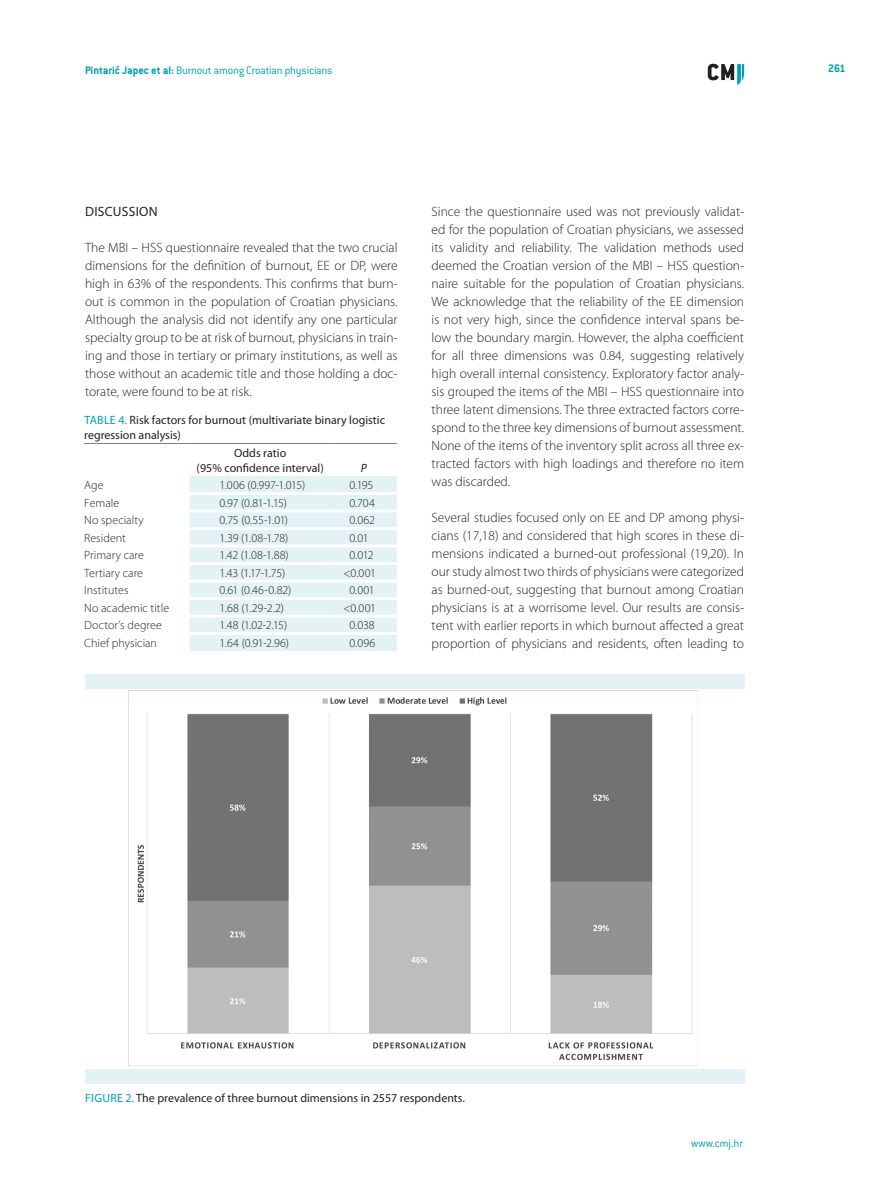
<style>
.page{position:relative;width:893px;height:1191px;background:#fff}
.page>*{position:absolute;margin:0;border:0;box-sizing:border-box;transform-origin:0 0}
.t1{font:300 13.5px/18px "Myriad Pro";color:#231f20;text-align:justify}
.t2{font:13.5px "Myriad Pro";letter-spacing:.02em;color:#231f20}
.t3{font:300 12px "Myriad Pro";letter-spacing:.005em;color:#231f20}
.t4{font:12px/15px "Myriad Pro";color:#231f20}
.t5{font:300 12px "ITC Conduit LTCE";letter-spacing:-.015em;color:#009fb4}
.t6{font:12px "Myriad Pro";letter-spacing:.02em;color:#009fb4}
.t7{font:700 12px "ITC Conduit LTCE";color:#009fb4}
.t8{font:italic 12px "Myriad Pro";color:#231f20}
.s1{font-weight:700}
.s2{color:#009fb4}
</style>
<div class="page">
<svg style="left:708px;top:64px;width:36px;height:21px"></svg>
<div style="left:190px;top:476px;width:207px;height:175px;background:#e2f2f5"></div>
<hr style="left:190px;top:492px;width:141px;height:3px;background:#fff">
<hr style="left:331px;top:492px;width:66px;height:3px;background:#fff">
<hr style="left:190px;top:509px;width:141px;height:3px;background:#fff">
<hr style="left:331px;top:509px;width:66px;height:3px;background:#fff">
<hr style="left:190px;top:527px;width:141px;height:3px;background:#fff">
<hr style="left:331px;top:527px;width:66px;height:3px;background:#fff">
<hr style="left:190px;top:544px;width:141px;height:3px;background:#fff">
<hr style="left:331px;top:544px;width:66px;height:3px;background:#fff">
<hr style="left:190px;top:562px;width:141px;height:3px;background:#fff">
<hr style="left:331px;top:562px;width:66px;height:3px;background:#fff">
<hr style="left:190px;top:579px;width:141px;height:3px;background:#fff">
<hr style="left:331px;top:579px;width:66px;height:3px;background:#fff">
<hr style="left:190px;top:597px;width:141px;height:3px;background:#fff">
<hr style="left:331px;top:597px;width:66px;height:3px;background:#fff">
<hr style="left:190px;top:614px;width:141px;height:3px;background:#fff">
<hr style="left:331px;top:614px;width:66px;height:3px;background:#fff">
<hr style="left:190px;top:632px;width:141px;height:3px;background:#fff">
<hr style="left:331px;top:632px;width:66px;height:3px;background:#fff">
<hr style="left:84px;top:443px;width:106px;height:1px;background:#7f7f7f">
<hr style="left:190px;top:443px;width:141px;height:1px;background:#7f7f7f">
<hr style="left:331px;top:443px;width:66px;height:1px;background:#7f7f7f">
<img style="left:129px;top:690px;width:569px;height:375px">
<div style="left:85px;top:673px;width:659px;height:15px;background:#e2f2f5"></div>
<div style="left:85px;top:1069px;width:659px;height:15px;background:#e2f2f5"></div>
<p class="t5" style="left:85px;top:63px;width:249px"><span class="s1">Pintarić Japec et al:</span> Burnout among Croatian physicians</p>
<p class="t7" style="left:828px;top:61px;width:19px">261</p>
<p class="t2" style="left:85px;top:203px;width:74px">DISCUSSION</p>
<p class="t1" style="left:85px;top:238px;width:314px">The MBI – HSS questionnaire revealed that the two crucial dimensions for the definition of burnout, EE or DP, were high in 63% of the respondents. This confirms that burn&shy;out is common in the population of Croatian physicians.<br>Although the analysis did not identify any one particular specialty group to be at risk of burnout, physicians in train&shy;ing and those in tertiary or primary institutions, as well as those without an academic title and those holding a doc&shy;torate, were found to be at risk.</p>
<p class="t4" style="left:84px;top:412px;width:302px;text-indent:34px"><span class="s2">4.</span> Risk factors for burnout (multivariate binary logistic regression analysis)</p>
<p class="t4" style="left:197px;top:445px;width:129px;text-align:center">Odds ratio<br>(95% confidence interval)</p>
<p class="t6" style="left:84px;top:413px;width:20px">Table</p>
<p class="t8" style="left:361px;top:460px;width:8px">P</p>
<p class="t3" style="left:84px;top:478px;width:21px">Age</p>
<p class="t3" style="left:219px;top:478px;width:87px">1.006 (0.997-1.015)</p>
<p class="t3" style="left:349px;top:478px;width:26px">0.195</p>
<p class="t3" style="left:84px;top:495px;width:37px">Female</p>
<p class="t3" style="left:219px;top:495px;width:69px">0.97 (0.81-1.15)</p>
<p class="t3" style="left:349px;top:495px;width:27px">0.704</p>
<p class="t3" style="left:84px;top:513px;width:61px">No specialty</p>
<p class="t3" style="left:219px;top:513px;width:70px">0.75 (0.55-1.01)</p>
<p class="t3" style="left:349px;top:513px;width:27px">0.062</p>
<p class="t3" style="left:84px;top:530px;width:43px">Resident</p>
<p class="t3" style="left:219px;top:530px;width:70px">1.39 (1.08-1.78)</p>
<p class="t3" style="left:349px;top:530px;width:21px">0.01</p>
<p class="t3" style="left:84px;top:548px;width:61px">Primary care</p>
<p class="t3" style="left:219px;top:548px;width:71px">1.42 (1.08-1.88)</p>
<p class="t3" style="left:349px;top:548px;width:26px">0.012</p>
<p class="t3" style="left:84px;top:565px;width:60px">Tertiary care</p>
<p class="t3" style="left:219px;top:565px;width:67px">1.43 (1.17-1.75)</p>
<p class="t3" style="left:343px;top:565px;width:34px">&lt;0.001</p>
<p class="t3" style="left:84px;top:583px;width:46px">Institutes</p>
<p class="t3" style="left:219px;top:583px;width:73px">0.61 (0.46-0.82)</p>
<p class="t3" style="left:349px;top:583px;width:27px">0.001</p>
<p class="t3" style="left:84px;top:600px;width:86px">No academic title</p>
<p class="t3" style="left:219px;top:600px;width:66px">1.68 (1.29-2.2)</p>
<p class="t3" style="left:343px;top:600px;width:34px">&lt;0.001</p>
<p class="t3" style="left:84px;top:618px;width:79px">Doctor’s degree</p>
<p class="t3" style="left:219px;top:618px;width:69px">1.48 (1.02-2.15)</p>
<p class="t3" style="left:349px;top:618px;width:27px">0.038</p>
<p class="t3" style="left:84px;top:635px;width:74px">Chief physician</p>
<p class="t3" style="left:219px;top:635px;width:71px">1.64 (0.91-2.96)</p>
<p class="t3" style="left:349px;top:635px;width:27px">0.096</p>
<p class="t1" style="left:432px;top:202px;width:314px">Since the questionnaire used was not previously validat&shy;ed for the population of Croatian physicians, we assessed its validity and reliability. The validation methods used deemed the Croatian version of the MBI – HSS question&shy;naire suitable for the population of Croatian physicians.<br>We acknowledge that the reliability of the EE dimension is not very high, since the confidence interval spans be&shy;low the boundary margin. However, the alpha coefficient for all three dimensions was 0.84, suggesting relatively high overall internal consistency. Exploratory factor analy&shy;sis grouped the items of the MBI – HSS questionnaire into three latent dimensions. The three extracted factors corre&shy;spond to the three key dimensions of burnout assessment.<br>None of the items of the inventory split across all three ex&shy;tracted factors with high loadings and therefore no item was discarded.</p>
<p class="t1" style="left:432px;top:508px;width:314px">Several studies focused only on EE and DP among physi&shy;cians (17,18) and considered that high scores in these di&shy;mensions indicated a burned-out professional (19,20). In our study almost two thirds of physicians were categorized as burned-out, suggesting that burnout among Croatian physicians is at a worrisome level. Our results are consis&shy;tent with earlier reports in which burnout affected a great proportion of physicians and residents, often leading to</p>
<p class="t6" style="left:85px;top:1090px;width:25px">Figure</p>
<p class="t4" style="left:126px;top:1089px;width:341px"><span class="s2">2.</span> The prevalence of three burnout dimensions in 2557 respondents.</p>
<p class="t5" style="left:691px;top:1136px;width:54px">www.cmj.hr</p>
</div>
